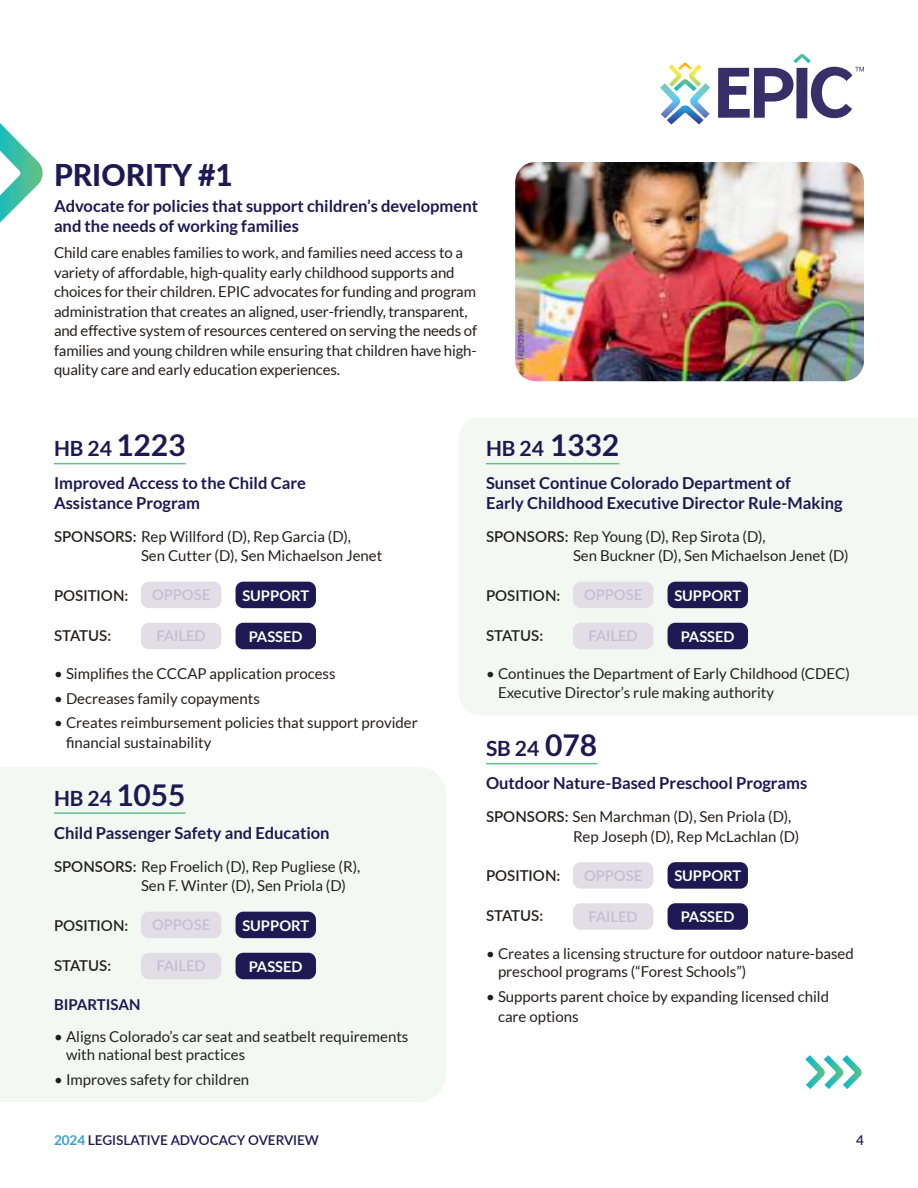
<style>
.page{position:relative;width:918px;height:1188px;background:#fff}
.page>*{position:absolute;margin:0;border:0;box-sizing:border-box;transform-origin:0 0}
.t1{font:800 30px "Lato";color:#1f1852}
.t2{font:700 21px "Lato";color:#1f1852}
.t3{font:700 16.5px/19.5px "Lato";color:#1f1852}
.t4{font:15px/19.5px "Lato";color:#241f1f}
.t5{font:600 15px "Lato";color:#241f1f}
.t6{font:700 15px "Lato";color:#1f1852}
.t7{font:700 14.7px "Lato";color:#fff}
.t8{font:600 14.7px "Lato";color:#c4bed1}
.t9{font:600 13.5px "Lato";color:#1f1852}
.s1{font-size:30px}
.s2{font-weight:600}
.s3{font-weight:700;color:#399dd7}
</style>
<div class="page">
<svg style="left:660px;top:63px;width:50px;height:62px"></svg>
<svg style="left:718px;top:54px;width:146px;height:64px"></svg>
<div style="left:0;top:767px;width:446px;height:335px;background:#f3f9f2"></div>
<div style="left:459px;top:418px;width:459px;height:297px;background:#f3f9f2"></div>
<hr style="left:54px;top:463px;width:132px;height:1px;background:#60c28b">
<hr style="left:54px;top:812px;width:132px;height:2px;background:#60c28b">
<div style="left:141px;top:582px;width:80px;height:26px;background:#e2dee8;border-radius:8px"></div>
<div style="left:236px;top:582px;width:80px;height:26px;background:#1f1852;border-radius:8px"></div>
<div style="left:141px;top:623px;width:80px;height:26px;background:#e2dee8;border-radius:8px"></div>
<div style="left:236px;top:623px;width:80px;height:26px;background:#1f1852;border-radius:8px"></div>
<div style="left:141px;top:912px;width:80px;height:26px;background:#e2dee8;border-radius:8px"></div>
<div style="left:236px;top:912px;width:80px;height:26px;background:#1f1852;border-radius:8px"></div>
<div style="left:141px;top:953px;width:80px;height:26px;background:#e2dee8;border-radius:8px"></div>
<div style="left:236px;top:953px;width:80px;height:26px;background:#1f1852;border-radius:8px"></div>
<hr style="left:486px;top:463px;width:133px;height:1px;background:#60c28b">
<hr style="left:486px;top:763px;width:111px;height:1px;background:#60c28b">
<div style="left:573px;top:582px;width:80px;height:26px;background:#e2dee8;border-radius:8px"></div>
<div style="left:668px;top:582px;width:80px;height:26px;background:#1f1852;border-radius:8px"></div>
<div style="left:573px;top:623px;width:80px;height:26px;background:#e2dee8;border-radius:8px"></div>
<div style="left:668px;top:623px;width:80px;height:26px;background:#1f1852;border-radius:8px"></div>
<div style="left:573px;top:862px;width:80px;height:27px;background:#e2dee8;border-radius:8px"></div>
<div style="left:668px;top:862px;width:80px;height:27px;background:#1f1852;border-radius:8px"></div>
<div style="left:573px;top:903px;width:80px;height:27px;background:#e2dee8;border-radius:8px"></div>
<div style="left:668px;top:903px;width:80px;height:27px;background:#1f1852;border-radius:8px"></div>
<img style="left:515px;top:162px;width:349px;height:219px">
<svg style="left:805px;top:1055px;width:57px;height:34px"></svg>
<svg style="left:0;top:123px;width:43px;height:100px"></svg>
<h1 class="t1" style="left:54px;top:153px;width:180px">PRIORITY #1</h1>
<p class="t3" style="left:54px;top:196px;width:426px">Advocate for policies that support children’s development and the needs of working families</p>
<p class="t4" style="left:54px;top:243px;width:425px">Child care enables families to work, and families need access to a variety of affordable, high-quality early childhood supports and choices for their children. EPIC advocates for funding and program administration that creates an aligned, user-friendly, transparent, and effective system of resources centered on serving the needs of families and young children while ensuring that children have high&shy;quality care and early education experiences.</p>
<h2 class="t2" style="left:54px;top:436px;width:133px">HB 24 <span class="s1">1223</span></h2>
<p class="t3" style="left:54px;top:473px;width:253px">Improved Access to the Child Care<br>Assistance Program</p>
<p class="t4" style="left:141px;top:526px;width:243px;text-indent:-87px"><span class="s2">SPONSORS:</span> Rep Willford (D), Rep Garcia (D),<br>Sen Cutter (D), Sen Michaelson Jenet</p>
<p class="t5" style="left:54px;top:585px;width:76px">POSITION:</p>
<p class="t8" style="left:152px;top:584px;width:60px">OPPOSE</p>
<p class="t7" style="left:242px;top:587px;width:68px">SUPPORT</p>
<p class="t5" style="left:54px;top:624px;width:59px">STATUS:</p>
<p class="t8" style="left:157px;top:625px;width:51px">FAILED</p>
<p class="t7" style="left:249px;top:628px;width:55px">PASSED</p>
<p class="t4" style="left:54px;top:664px;width:283px">• Simplifies the CCCAP application process</p>
<p class="t4" style="left:54px;top:688px;width:207px">• Decreases family copayments</p>
<p class="t4" style="left:66px;top:713px;width:353px;text-indent:-12px">• Creates reimbursement policies that support provider financial sustainability</p>
<h2 class="t2" style="left:54px;top:786px;width:133px">HB 24 <span class="s1">1055</span></h2>
<p class="t3" style="left:54px;top:823px;width:277px">Child Passenger Safety and Education</p>
<p class="t4" style="left:141px;top:856px;width:221px;text-indent:-87px"><span class="s2">SPONSORS:</span> Rep Froelich (D), Rep Pugliese (R),<br>Sen F. Winter (D), Sen Priola (D)</p>
<p class="t5" style="left:54px;top:915px;width:76px">POSITION:</p>
<p class="t8" style="left:152px;top:914px;width:60px">OPPOSE</p>
<p class="t7" style="left:242px;top:917px;width:68px">SUPPORT</p>
<p class="t5" style="left:54px;top:954px;width:59px">STATUS:</p>
<p class="t8" style="left:157px;top:955px;width:51px">FAILED</p>
<p class="t7" style="left:249px;top:958px;width:55px">PASSED</p>
<p class="t6" style="left:54px;top:996px;width:88px">BIPARTISAN</p>
<p class="t4" style="left:66px;top:1027px;width:344px;line-height:18px;text-indent:-12px">• Aligns Colorado’s car seat and seatbelt requirements with national best practices</p>
<p class="t4" style="left:54px;top:1069px;width:197px">• Improves safety for children</p>
<h2 class="t2" style="left:486px;top:436px;width:135px">HB 24 <span class="s1">1332</span></h2>
<p class="t3" style="left:486px;top:473px;width:358px">Sunset Continue Colorado Department of<br>Early Childhood Executive Director Rule-Making</p>
<p class="t4" style="left:573px;top:526px;width:277px;text-indent:-87px"><span class="s2">SPONSORS:</span> Rep Young (D), Rep Sirota (D),<br>Sen Buckner (D), Sen Michaelson Jenet (D)</p>
<p class="t5" style="left:486px;top:585px;width:76px">POSITION:</p>
<p class="t8" style="left:584px;top:584px;width:60px">OPPOSE</p>
<p class="t7" style="left:674px;top:587px;width:68px">SUPPORT</p>
<p class="t5" style="left:486px;top:624px;width:59px">STATUS:</p>
<p class="t8" style="left:589px;top:625px;width:51px">FAILED</p>
<p class="t7" style="left:681px;top:628px;width:55px">PASSED</p>
<p class="t4" style="left:498px;top:664px;width:354px;text-indent:-12px">• Continues the Department of Early Childhood (CDEC)<br>Executive Director’s rule making authority</p>
<h2 class="t2" style="left:486px;top:736px;width:113px">SB 24 <span class="s1">078</span></h2>
<p class="t3" style="left:486px;top:773px;width:323px">Outdoor Nature-Based Preschool Programs</p>
<p class="t4" style="left:573px;top:807px;width:228px;text-indent:-87px"><span class="s2">SPONSORS:</span> Sen Marchman (D), Sen Priola (D),<br>Rep Joseph (D), Rep McLachlan (D)</p>
<p class="t5" style="left:486px;top:865px;width:76px">POSITION:</p>
<p class="t8" style="left:584px;top:865px;width:60px">OPPOSE</p>
<p class="t7" style="left:674px;top:867px;width:68px">SUPPORT</p>
<p class="t5" style="left:486px;top:905px;width:59px">STATUS:</p>
<p class="t8" style="left:589px;top:906px;width:51px">FAILED</p>
<p class="t7" style="left:681px;top:908px;width:55px">PASSED</p>
<p class="t4" style="left:498px;top:945px;width:357px;line-height:18px;text-indent:-12px">• Creates a licensing structure for outdoor nature-based preschool programs (“Forest Schools”)</p>
<p class="t4" style="left:498px;top:987px;width:333px;text-indent:-12px">• Supports parent choice by expanding licensed child care options</p>
<p class="t9" style="left:54px;top:1130px;width:267px"><span class="s3">2024</span> LEGISLATIVE ADVOCACY OVERVIEW</p>
<p class="t9" style="left:856px;top:1130px;width:9px">4</p>
</div>
